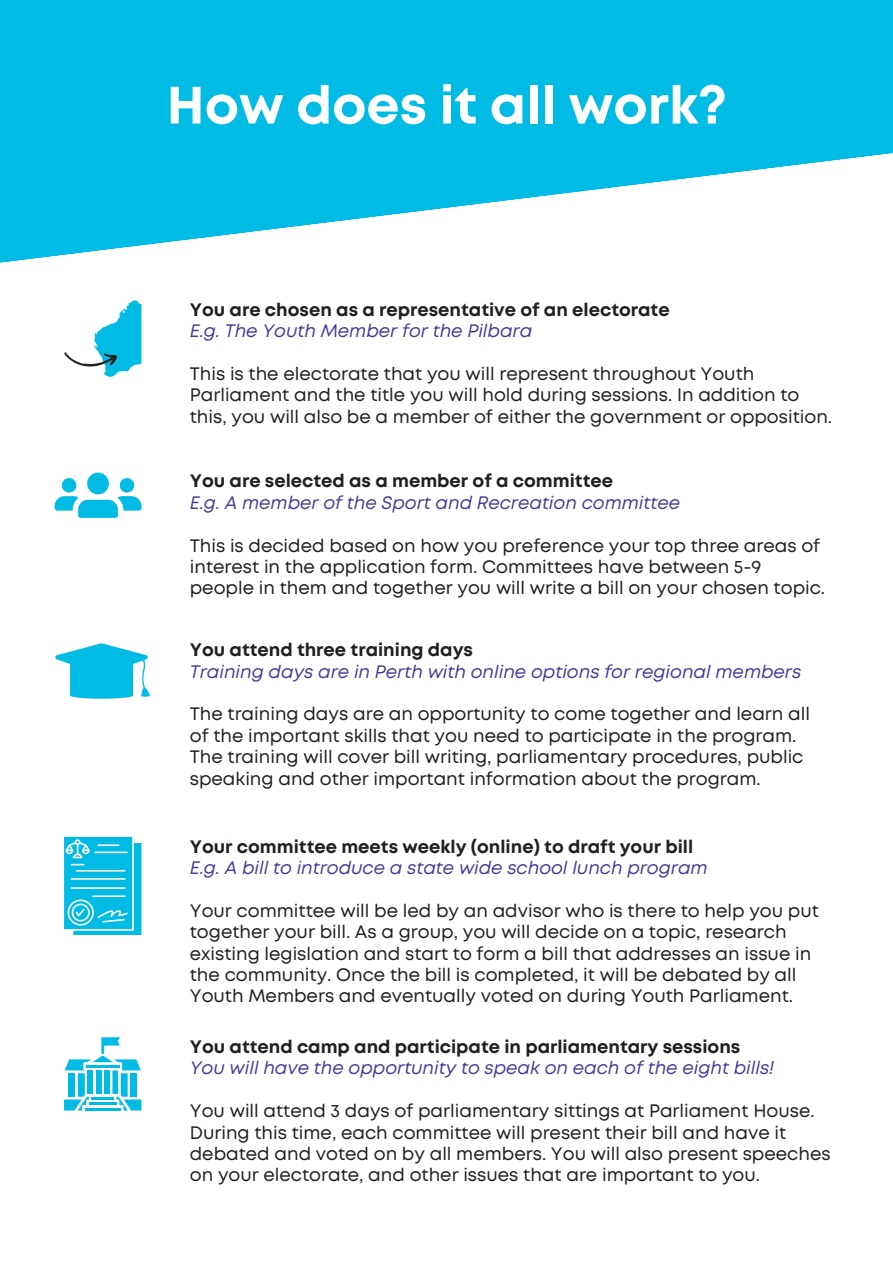
<style>
.page{position:relative;width:893px;height:1264px;background:#fff}
.page>*{position:absolute;margin:0;border:0;box-sizing:border-box;transform-origin:0 0}
.t1{font:700 52.5px "Mont";color:#fff}
.t2{font:18px/21.3px "Mont";color:#231f20}
.t3{font:italic 18px "Mont";color:#483698}
.t4{font:700 18px "Mont";color:#231f20}
</style>
<div class="page">
<svg style="left:0;top:0;width:892px;height:263px;fill:#00bce4"></svg>
<svg style="left:64px;top:300px;width:77px;height:76px"></svg>
<svg style="left:55px;top:472px;width:86px;height:46px"></svg>
<svg style="left:55px;top:643px;width:96px;height:56px"></svg>
<svg style="left:64px;top:836px;width:77px;height:98px;background:#2cc7e8"></svg>
<svg style="left:64px;top:1037px;width:77px;height:73px"></svg>
<p class="t1" style="left:166px;top:85px;width:561px">How does it all work?</p>
<p class="t4" style="left:190px;top:302px;width:481px">You are chosen as a representative of an electorate</p>
<p class="t3" style="left:190px;top:324px;width:344px">E.g. The Youth Member for the Pilbara</p>
<p class="t2" style="left:190px;top:364px;width:643px">This is the electorate that you will represent throughout Youth<br>Parliament and the title you will hold during sessions. In addition to this, you will also be a member of either the government or opposition.</p>
<h1 class="t4" style="left:190px;top:474px;width:424px">You are selected as a member of a committee</h1>
<p class="t3" style="left:190px;top:496px;width:492px">E.g. A member of the Sport and Recreation committee</p>
<p class="t2" style="left:190px;top:536px;width:636px">This is decided based on how you preference your top three areas of interest in the application form. Committees have between 5-9 people in them and together you will write a bill on your chosen topic.</p>
<p class="t4" style="left:190px;top:643px;width:285px">You attend three training days</p>
<p class="t3" style="left:190px;top:664px;width:613px">Training days are in Perth with online options for regional members</p>
<p class="t2" style="left:190px;top:704px;width:621px">The training days are an opportunity to come together and learn all of the important skills that you need to participate in the program.<br>The training will cover bill writing, parliamentary procedures, public speaking and other important information about the program.</p>
<p class="t4" style="left:190px;top:839px;width:505px">Your committee meets weekly (online) to draft your bill</p>
<p class="t3" style="left:190px;top:861px;width:519px">E.g. A bill to introduce a state wide school lunch program</p>
<p class="t2" style="left:190px;top:901px;width:630px">Your committee will be led by an advisor who is there to help you put together your bill. As a group, you will decide on a topic, research existing legislation and start to form a bill that addresses an issue in the community. Once the bill is completed, it will be debated by all Youth Members and eventually voted on during Youth Parliament.</p>
<p class="t4" style="left:190px;top:1039px;width:552px">You attend camp and participate in parliamentary sessions</p>
<p class="t3" style="left:190px;top:1061px;width:586px">You will have the opportunity to speak on each of the eight bills!</p>
<p class="t2" style="left:190px;top:1101px;width:642px">You will attend 3 days of parliamentary sittings at Parliament House.<br>During this time, each committee will present their bill and have it debated and voted on by all members. You will also present speeches on your electorate, and other issues that are important to you.</p>
</div>
